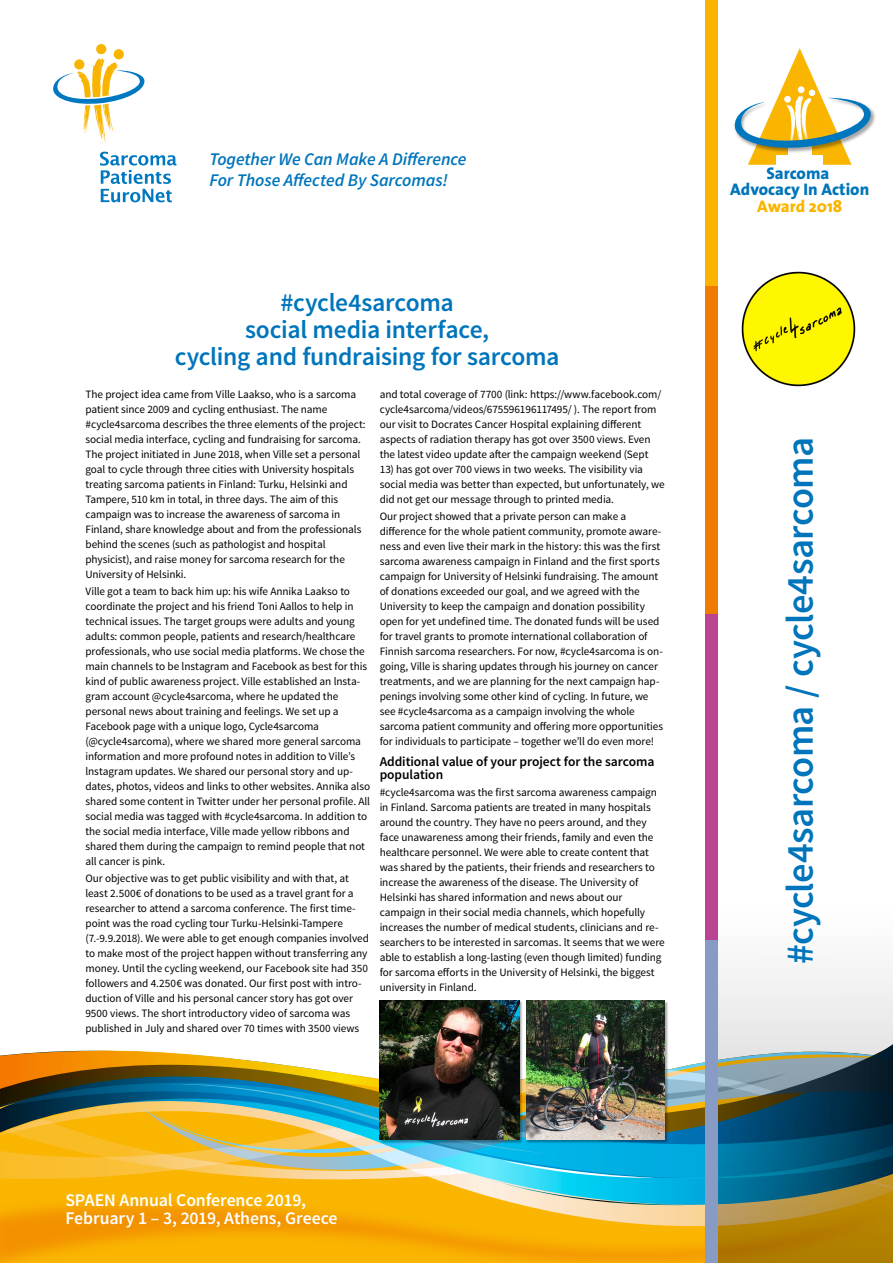
<style>
.page{position:relative;width:893px;height:1263px;background:#fff}
.page>*{position:absolute;margin:0;border:0;box-sizing:border-box;transform-origin:0 0}
.Head_Titelseite{font:600 38.4px "Source Sans Pro";letter-spacing:-.015em;color:#0075bb}
.Head_Titelseite-2{font:600 25.5px/27px "Source Sans Pro";letter-spacing:-.01em;color:#0075bb;text-align:center}
._13_Sub_Head_12{font:600 17.77px "Source Sans Pro";letter-spacing:-.005em;color:#fff}
.Slogan_Titelseite{font:italic 600 17.77px "Source Sans Pro";letter-spacing:-.01em;color:#0075bb}
.t1{font:800 16.88px/15.5px "The Sans";color:#0075bb;text-align:center}
.t2{font:800 16.88px "The Sans";color:#fab500}
._12_Sub_Head_14{font:600 13.5px/12.8px "Source Sans Pro";letter-spacing:-.005em;color:#000}
._15_Inhalt{font:11.25px/15px "Source Sans Pro";letter-spacing:-.005em;color:#000}
</style>
<div class="page">
<img style="left:0;top:1248px;width:705px;height:15px">
<svg style="left:0;top:1226px;width:705px;height:22px;background:#f7a800"></svg>
<svg style="left:0;top:1205px;width:705px;height:21px;background:#f7ae1e"></svg>
<svg style="left:0;top:1051px;width:705px;height:154px;background:#a3ad6a"></svg>
<svg style="left:717px;top:869px;width:176px;height:394px"></svg>
<div style="left:705px;top:0;width:12px;height:286px;background:#f9b300"></div>
<div style="left:705px;top:613px;width:12px;height:328px;background:#bb4492"></div>
<div style="left:705px;top:286px;width:12px;height:327px;background:#ef7c00"></div>
<div style="left:705px;top:941px;width:12px;height:322px;background:#889bc5"></div>
<img style="left:872px;top:110px;width:3px;height:16px">
<svg style="left:734px;top:48px;width:138px;height:117px"></svg>
<svg style="left:100px;top:152px;width:77px;height:50px"></svg>
<div style="left:96px;top:44px;width:10px;height:10px;background:#f9b400;border-radius:50%"></div>
<div style="left:114px;top:49px;width:10px;height:10px;background:#f9b400;border-radius:50%"></div>
<svg style="left:53px;top:58px;width:92px;height:85px"></svg>
<div style="left:379px;top:1000px;width:144px;height:143px;background:#000;opacity:.35"></div>
<img style="left:380px;top:1000px;width:139px;height:140px">
<img style="left:741px;top:271px;width:115px;height:116px">
<div style="left:526px;top:1001px;width:143px;height:142px;background:#000;opacity:.35"></div>
<img style="left:526px;top:1001px;width:139px;height:139px">
<p class="Slogan_Titelseite" style="left:209px;top:148px;width:259px">Together We Can Make A Difference</p>
<p class="Slogan_Titelseite" style="left:209px;top:169px;width:240px">For Those Affected By Sarcomas!</p>
<p class="Head_Titelseite-2" style="left:280px;top:290px;width:175px">#cycle4sarcoma</p>
<p class="Head_Titelseite-2" style="left:175px;top:317px;width:386px">social media interface,<br>cycling and fundraising for sarcoma</p>
<p class="_15_Inhalt" style="left:85px;top:387px;width:282px">The project idea came from Ville Laakso, who is a sarcoma patient since 2009 and cycling enthusiast. The name #cycle4sarcoma describes the three elements of the project: social media interface, cycling and fundraising for sarcoma.<br>The project initiated in June 2018, when Ville set a personal goal to cycle through three cities with University hospitals treating sarcoma patients in Finland: Turku, Helsinki and Tampere, 510 km in total, in three days. The aim of this campaign was to increase the awareness of sarcoma in Finland, share knowledge about and from the professionals behind the scenes (such as pathologist and hospital physicist), and raise money for sarcoma research for the University of Helsinki.</p>
<p class="_15_Inhalt" style="left:85px;top:584px;width:286px">Ville got a team to back him up: his wife Annika Laakso to coordinate the project and his friend Toni Aallos to help in technical issues. The target groups were adults and young adults: common people, patients and research/healthcare professionals, who use social media platforms. We chose the main channels to be lnstagram and Facebook as best for this kind of public awareness project. Ville established an lnsta&shy;gram account @cycle4sarcoma, where he updated the personal news about training and feelings. We set up a Facebook page with a unique logo, Cycle4sarcoma (@cycle4sarcoma), where we shared more general sarcoma information and more profound notes in addition to Ville’s lnstagram updates. We shared our personal story and up&shy;dates, photos, videos and links to other websites. Annika also shared some content in Twitter under her personal profile. All social media was tagged with #cycle4sarcoma. In addition to the social media interface, Ville made yellow ribbons and shared them during the campaign to remind people that not all cancer is pink.</p>
<p class="_15_Inhalt" style="left:85px;top:871px;width:285px">Our objective was to get public visibility and with that, at least 2.500€ of donations to be used as a travel grant for a researcher to attend a sarcoma conference. The first time&shy;point was the road cycling tour Turku-Helsinki-Tampere (7.-9.9.2018). We were able to get enough companies involved to make most of the project happen without transferring any money. Until the cycling weekend, our Facebook site had 350 followers and 4.250€ was donated. Our first post with intro&shy;duction of Ville and his personal cancer story has got over 9500 views. The short introductory video of sarcoma was published in July and shared over 70 times with 3500 views</p>
<p class="_15_Inhalt" style="left:380px;top:387px;width:283px">and total coverage of 7700 (link: https://www.facebook.com/ cycle4sarcoma/videos/675596196117495/ ). The report from our visit to Docrates Cancer Hospital explaining different aspects of radiation therapy has got over 3500 views. Even the latest video update after the campaign weekend (Sept</p>
<p class="_15_Inhalt" style="left:380px;top:462px;width:286px">13) has got over 700 views in two weeks. The visibility via social media was better than expected, but unfortunately, we did not get our message through to printed media.</p>
<p class="_15_Inhalt" style="left:380px;top:509px;width:285px">Our project showed that a private person can make a difference for the whole patient community, promote aware&shy;ness and even live their mark in the history: this was the first sarcoma awareness campaign in Finland and the first sports campaign for University of Helsinki fundraising. The amount of donations exceeded our goal, and we agreed with the University to keep the campaign and donation possibility open for yet undefined time. The donated funds will be used for travel grants to promote international collaboration of Finnish sarcoma researchers. For now, #cycle4sarcoma is on&shy;going, Ville is sharing updates through his journey on cancer treatments, and we are planning for the next campaign hap&shy;penings involving some other kind of cycling. In future, we see #cycle4sarcoma as a campaign involving the whole sarcoma patient community and offering more opportunities for individuals to participate – together we’ll do even more!</p>
<p class="_12_Sub_Head_14" style="left:380px;top:755px;width:276px">Additional value of your project for the sarcoma population</p>
<p class="_15_Inhalt" style="left:380px;top:785px;width:287px">#cycle4sarcoma was the first sarcoma awareness campaign in Finland. Sarcoma patients are treated in many hospitals around the country. They have no peers around, and they face unawareness among their friends, family and even the healthcare personnel. We were able to create content that was shared by the patients, their friends and researchers to increase the awareness of the disease. The University of Helsinki has shared information and news about our campaign in their social media channels, which hopefully increases the number of medical students, clinicians and re&shy;searchers to be interested in sarcomas. lt seems that we were able to establish a long-lasting (even though limited) funding for sarcoma efforts in the University of Helsinki, the biggest university in Finland.</p>
<p class="_13_Sub_Head_12" style="left:65px;top:1189px;width:242px">SPAEN Annual Conference 2019,</p>
<p class="_13_Sub_Head_12" style="left:65px;top:1207px;width:274px">February 1 – 3, 2019, Athens, Greece</p>
<p class="t1" style="left:730px;top:165px;width:140px">Sarcoma<br>Advocacy In Action</p>
<p class="t2" style="left:757px;top:192px;width:87px">Award 2018</p>
<p class="Head_Titelseite" style="left:776px;top:964px;width:529px;rotate:-90deg">#cycle4sarcoma / cycle4sarcoma</p>
</div>
